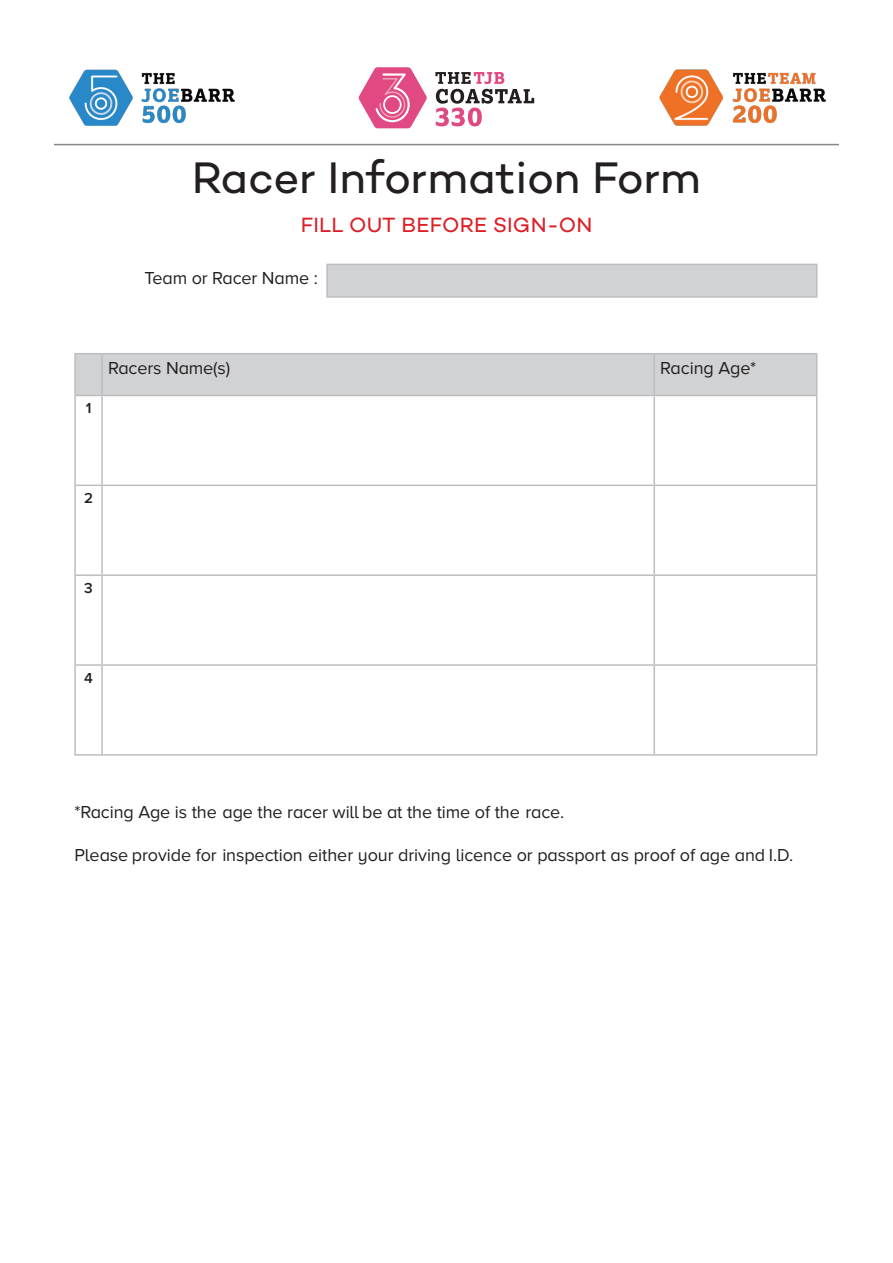
<style>
.page{position:relative;width:893px;height:1263px;background:#fff}
.page>*{position:absolute;margin:0;border:0;box-sizing:border-box;transform-origin:0 0}
.t1{font:45px "Campton";letter-spacing:-.005em;color:#231f20}
.t2{font:21px "Campton";letter-spacing:.01em;color:#db1f25}
.t3{font:18px "Proxima Nova A";letter-spacing:-.005em;color:#231f20}
.t4{font:600 15px "Proxima Nova";color:#231f20}
</style>
<div class="page">
<img style="left:69px;top:69px;width:166px;height:57px">
<img style="left:659px;top:69px;width:167px;height:57px">
<hr style="left:54px;top:144px;width:785px;height:1px;background:#868788">
<div style="left:326px;top:264px;width:491px;height:34px;background:#d1d2d4;border:2px solid #bcbdc0"></div>
<div style="left:74px;top:353px;width:743px;height:43px;background:#d1d2d4"></div>
<hr style="left:102px;top:395px;width:552px;height:1px;background:#bcbdc0">
<hr style="left:654px;top:395px;width:163px;height:1px;background:#bcbdc0">
<hr style="left:653px;top:396px;width:2px;height:89px;background:#bcbdc0">
<svg style="left:74px;top:485px;width:28px;height:1px"></svg>
<hr style="left:102px;top:485px;width:552px;height:1px;background:#bcbdc0">
<hr style="left:654px;top:485px;width:163px;height:1px;background:#bcbdc0">
<hr style="left:653px;top:486px;width:2px;height:88px;background:#bcbdc0">
<hr style="left:74px;top:574px;width:28px;height:2px;background:#bcbdc0">
<hr style="left:102px;top:574px;width:552px;height:2px;background:#bcbdc0">
<hr style="left:654px;top:574px;width:163px;height:2px;background:#bcbdc0">
<hr style="left:653px;top:576px;width:2px;height:88px;background:#bcbdc0">
<hr style="left:74px;top:664px;width:28px;height:2px;background:#bcbdc0">
<hr style="left:102px;top:664px;width:552px;height:2px;background:#bcbdc0">
<hr style="left:654px;top:664px;width:163px;height:2px;background:#bcbdc0">
<hr style="left:653px;top:666px;width:2px;height:88px;background:#bcbdc0">
<hr style="left:74px;top:396px;width:2px;height:89px;background:#bcbdc0">
<hr style="left:101px;top:396px;width:2px;height:89px;background:#bcbdc0">
<hr style="left:816px;top:396px;width:1px;height:89px;background:#bcbdc0">
<hr style="left:74px;top:486px;width:2px;height:88px;background:#bcbdc0">
<hr style="left:101px;top:486px;width:2px;height:88px;background:#bcbdc0">
<hr style="left:816px;top:486px;width:1px;height:88px;background:#bcbdc0">
<hr style="left:74px;top:576px;width:2px;height:88px;background:#bcbdc0">
<hr style="left:101px;top:576px;width:2px;height:88px;background:#bcbdc0">
<hr style="left:816px;top:576px;width:1px;height:88px;background:#bcbdc0">
<hr style="left:74px;top:666px;width:2px;height:88px;background:#bcbdc0">
<hr style="left:101px;top:666px;width:2px;height:88px;background:#bcbdc0">
<hr style="left:816px;top:666px;width:1px;height:88px;background:#bcbdc0">
<hr style="left:74px;top:754px;width:28px;height:2px;background:#bcbdc0">
<hr style="left:102px;top:754px;width:552px;height:2px;background:#bcbdc0">
<hr style="left:654px;top:754px;width:163px;height:2px;background:#bcbdc0">
<svg style="left:359px;top:67px;width:68px;height:61px"></svg>
<svg style="left:435px;top:72px;width:99px;height:54px"></svg>
<h1 class="t1" style="left:192px;top:157px;width:511px">Racer Information Form</h1>
<p class="t2" style="left:301px;top:215px;width:293px">FILL OUT BEFORE SIGN-ON</p>
<p class="t3" style="left:145px;top:270px;width:175px">Team or Racer Name :</p>
<p class="t4" style="left:86px;top:401px;width:7px">1</p>
<p class="t3" style="left:108px;top:360px;width:124px">Racers Name(s)</p>
<p class="t3" style="left:660px;top:360px;width:98px">Racing Age*</p>
<p class="t4" style="left:84px;top:491px;width:10px">2</p>
<p class="t4" style="left:84px;top:581px;width:10px">3</p>
<p class="t4" style="left:84px;top:671px;width:10px">4</p>
<p class="t3" style="left:74px;top:804px;width:492px">*Racing Age is the age the racer will be at the time of the race.</p>
<p class="t3" style="left:74px;top:847px;width:720px">Please provide for inspection either your driving licence or passport as proof of age and I.D.</p>
</div>
